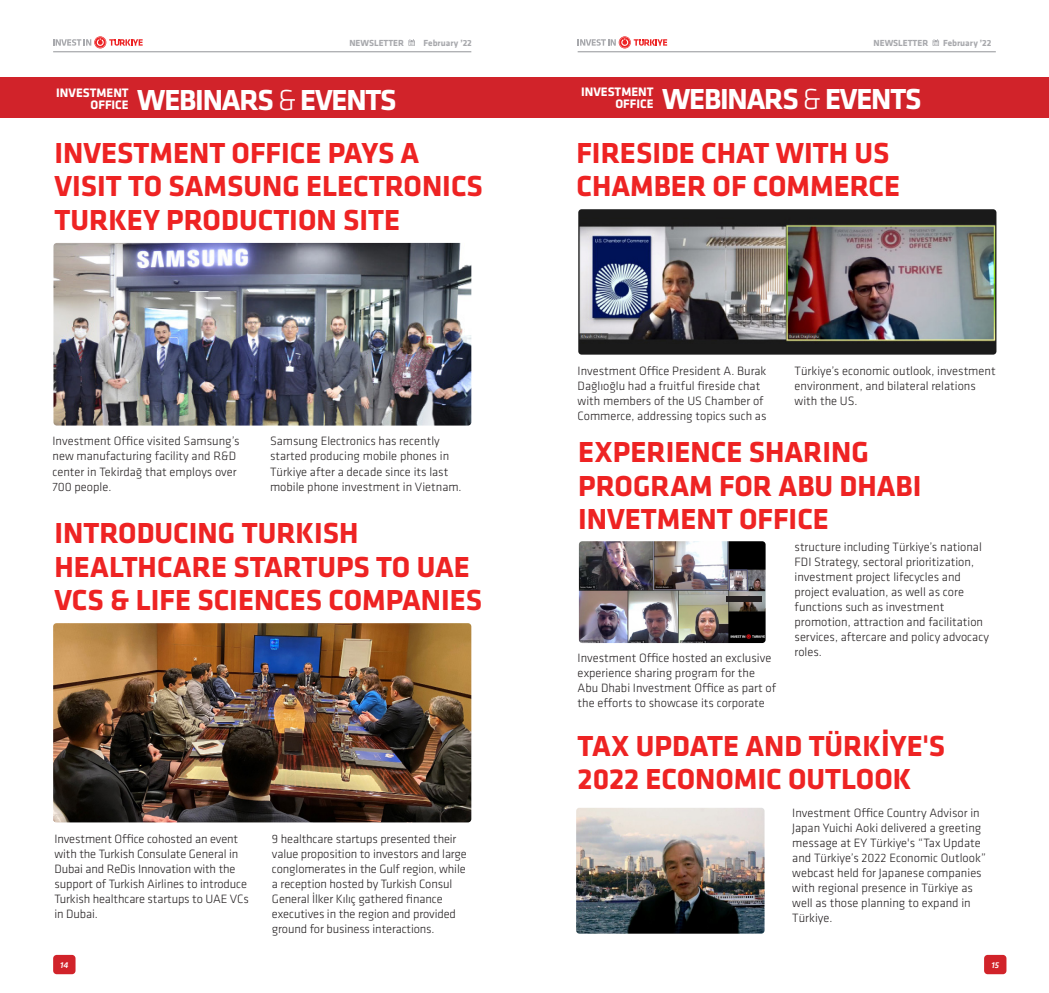
<style>
.page{position:relative;width:1049px;height:993px;background:#fff}
.page>*{position:absolute;margin:0;border:0;box-sizing:border-box;transform-origin:0 0}
.t1{font:700 30px/33.8px "Klavika";color:#ee2323}
.t2{font:700 30px "Klavika";letter-spacing:-.04em;color:#fff}
.t3{font:700 12.75px/12.1px "Klavika";color:#fff;text-align:right}
.t4{font:300 12.5px/15px "Klavika";color:#231f20}
.t5{font:700 9.12px "Klavika";color:#a8a9ad}
.t6{font:italic 500 8.75px "Klavika";color:#fff}
.s1{font-weight:300}
</style>
<div class="page">
<svg style="left:932px;top:39px;width:7px;height:7px"></svg>
<svg style="left:408px;top:39px;width:7px;height:7px"></svg>
<div style="left:53px;top:954px;width:23px;height:19px;background:#d1232a;border-radius:4px"></div>
<div style="left:984px;top:954px;width:22px;height:19px;background:#d1232a;border-radius:4px"></div>
<img style="left:53px;top:243px;width:418px;height:182px">
<img style="left:578px;top:209px;width:418px;height:145px">
<img style="left:579px;top:541px;width:186px;height:101px">
<img style="left:53px;top:623px;width:418px;height:199px">
<img style="left:576px;top:808px;width:188px;height:125px">
<div style="left:726px;top:595px;width:35px;height:6px;background:#231f20"></div>
<div style="left:0;top:78px;width:1049px;height:40px;background:#d1232a"></div>
<svg style="left:53px;top:36px;width:90px;height:12px"></svg>
<hr style="left:578px;top:52px;width:418px;height:1px;background:#939598">
<hr style="left:53px;top:52px;width:418px;height:1px;background:#939598">
<svg style="left:578px;top:36px;width:89px;height:12px"></svg>
<p class="t5" style="left:349px;top:38px;width:56px">NEWSLETTER</p>
<p class="t5" style="left:424px;top:38px;width:50px">February ’22</p>
<p class="t5" style="left:873px;top:38px;width:56px">NEWSLETTER</p>
<p class="t5" style="left:943px;top:38px;width:50px">February ’22</p>
<p class="t3" style="left:56px;top:87px;width:74px">INVESTMENT<br>OFFICE</p>
<p class="t3" style="left:581px;top:85px;width:74px">INVESTMENT</p>
<h1 class="t2" style="left:137px;top:84px;width:261px">WEBINARS <span class="s1">&amp;</span> EVENTS</h1>
<p class="t3" style="left:615px;top:98px;width:40px">OFFICE</p>
<h1 class="t2" style="left:662px;top:82px;width:261px">WEBINARS <span class="s1">&amp;</span> EVENTS</h1>
<h1 class="t1" style="left:54px;top:136px;width:430px">INVESTMENT OFFICE PAYS A<br>VISIT TO SAMSUNG ELECTRONICS<br>TURKEY PRODUCTION SITE</h1>
<h1 class="t1" style="left:576px;top:136px;width:325px">FIRESIDE CHAT WITH US<br>CHAMBER OF COMMERCE</h1>
<p class="t4" style="left:53px;top:434px;width:189px">Investment Office visited Samsung’s new manufacturing facility and R&amp;D center in Tekirdağ that employs over<br>700 people.</p>
<p class="t4" style="left:270px;top:434px;width:193px">Samsung Electronics has recently started producing mobile phones in Türkiye after a decade since its last mobile phone investment in Vietnam.</p>
<h1 class="t1" style="left:54px;top:516px;width:429px">INTRODUCING TURKISH<br>HEALTHCARE STARTUPS TO UAE<br>VCS &amp; LIFE SCIENCES COMPANIES</h1>
<p class="t4" style="left:54px;top:831px;width:196px">Investment Office cohosted an event with the Turkish Consulate General in Dubai and ReDis Innovation with the support of Turkish Airlines to introduce Turkish healthcare startups to UAE VCs in Dubai.</p>
<p class="t4" style="left:272px;top:831px;width:196px">9 healthcare startups presented their value proposition to investors and large conglomerates in the Gulf region, while a reception hosted by Turkish Consul General İlker Kılıç gathered finance executives in the region and provided ground for business interactions.</p>
<p class="t4" style="left:578px;top:363px;width:190px">Investment Office President A. Burak Dağlıoğlu had a fruitful fireside chat with members of the US Chamber of Commerce, addressing topics such as</p>
<p class="t4" style="left:794px;top:363px;width:203px">Türkiye’s economic outlook, investment environment, and bilateral relations with the US.</p>
<h1 class="t1" style="left:578px;top:435px;width:345px">EXPERIENCE SHARING<br>PROGRAM FOR ABU DHABI<br>INVETMENT OFFICE</h1>
<p class="t4" style="left:578px;top:650px;width:200px">Investment Office hosted an exclusive experience sharing program for the Abu Dhabi Investment Office as part of the efforts to showcase its corporate</p>
<p class="t4" style="left:794px;top:539px;width:196px">structure including Türkiye’s national FDI Strategy, sectoral prioritization, investment project lifecycles and project evaluation, as well as core functions such as investment promotion, attraction and facilitation services, aftercare and policy advocacy roles.</p>
<h1 class="t1" style="left:578px;top:729px;width:369px">TAX UPDATE AND TÜRKİYE'S<br>2022 ECONOMIC OUTLOOK</h1>
<p class="t4" style="left:792px;top:805px;width:195px">Investment Office Country Advisor in Japan Yuichi Aoki delivered a greeting message at EY Türkiye's “Tax Update and Türkiye’s 2022 Economic Outlook” webcast held for Japanese companies with regional presence in Türkiye as well as those planning to expand in Türkiye.</p>
<p class="t6" style="left:60px;top:959px;width:10px">14</p>
<p class="t6" style="left:991px;top:959px;width:9px">15</p>
</div>
